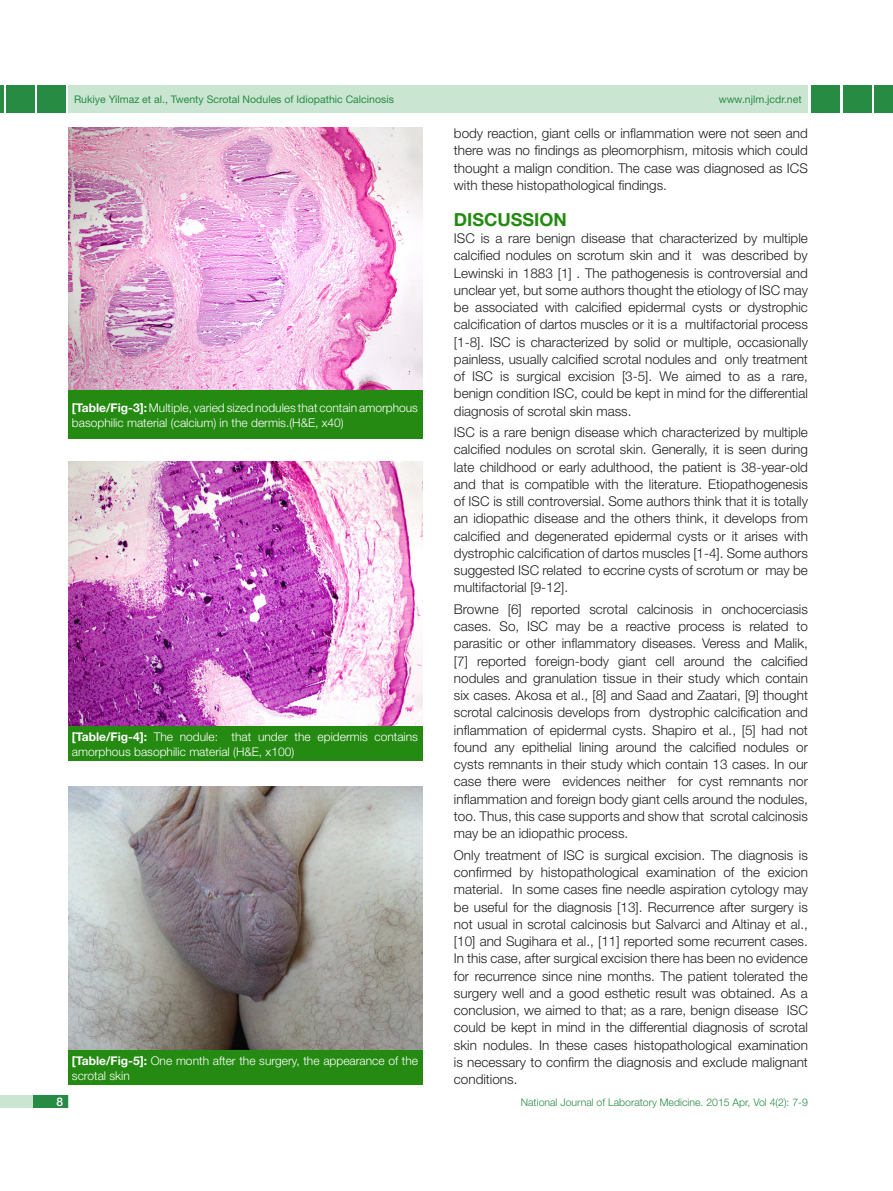
<style>
.page{position:relative;width:893px;height:1191px;background:#fff}
.page>*{position:absolute;margin:0;border:0;box-sizing:border-box;transform-origin:0 0}
.Heading{font:700 18px "Helvetica Neue";color:#248a11}
.Body_Text{font:300 13.5px/17.2px "Helvetica Neue";color:#231f20;text-align:justify}
.Table_text{font:300 12px/15px "Helvetica Neue";color:#fff}
.t1{font:500 12px "Helvetica Neue";color:#fff}
.t2{font:10.5px "Helvetica Neue";color:#288b43}
.t3{font:300 10.5px "Helvetica Neue";color:#288b43}
.s1{font-weight:700}
</style>
<div class="page">
<hr style="left:0;top:85px;width:4px;height:28px;background:#288b43">
<div style="left:6px;top:85px;width:29px;height:28px;background:#288b43"></div>
<div style="left:68px;top:85px;width:740px;height:28px;background:#cae6d3"></div>
<div style="left:875px;top:85px;width:18px;height:28px;background:#288b43"></div>
<div style="left:843px;top:85px;width:29px;height:28px;background:#288b43"></div>
<div style="left:0;top:1095px;width:68px;height:13px;background:#cae6d3"></div>
<div style="left:33px;top:1095px;width:35px;height:13px;background:#288b43"></div>
<div style="left:811px;top:85px;width:29px;height:28px;background:#288b43"></div>
<div style="left:37px;top:85px;width:29px;height:28px;background:#288b43"></div>
<img style="left:68px;top:462px;width:354px;height:264px">
<div style="left:68px;top:726px;width:354px;height:34px;background:#248a11"></div>
<img style="left:68px;top:786px;width:354px;height:264px">
<div style="left:68px;top:1050px;width:354px;height:34px;background:#248a11"></div>
<img style="left:68px;top:128px;width:354px;height:262px">
<div style="left:68px;top:390px;width:354px;height:49px;background:#248a11"></div>
<p class="t2" style="left:74px;top:93px;width:321px">Rukiye Yilmaz et al., Twenty Scrotal Nodules of Idiopathic Calcinosis</p>
<p class="t2" style="left:719px;top:93px;width:85px">www.njlm.jcdr.net</p>
<p class="Table_text" style="left:72px;top:400px;width:348px"><span class="s1">[TABLE/FIG-3]:</span> Multiple, varied sized nodules that contain amorphous basophilic material (calcium) in the dermis.(H&amp;E, x40)</p>
<p class="Table_text" style="left:72px;top:728px;width:348px"><span class="s1">[TABLE/FIG-4]:</span> The nodule: that under the epidermis contains amorphous basophilic material (H&amp;E, x100)</p>
<p class="Table_text" style="left:72px;top:1052px;width:348px"><span class="s1">[TABLE/FIG-5]:</span> One month after the surgery, the appearance of the scrotal skin</p>
<p class="Body_Text" style="left:454px;top:124px;width:355px">body reaction, giant cells or inflammation were not seen and there was no findings as pleomorphism, mitosis which could thought a malign condition. The case was diagnosed as ICS with these histopathological findings.</p>
<p class="Heading" style="left:454px;top:208px;width:115px">DISCUSSION</p>
<p class="Body_Text" style="left:454px;top:229px;width:356px">ISC is a rare benign disease that characterized by multiple calcified nodules on scrotum skin and it was described by Lewinski in 1883 [1] . The pathogenesis is controversial and unclear yet, but some authors thought the etiology of ISC may be associated with calcified epidermal cysts or dystrophic calcification of dartos muscles or it is a multifactorial process [1-8]. ISC is characterized by solid or multiple, occasionally painless, usually calcified scrotal nodules and only treatment of ISC is surgical excision [3-5]. We aimed to as a rare, benign condition ISC, could be kept in mind for the differential diagnosis of scrotal skin mass.</p>
<p class="Body_Text" style="left:454px;top:423px;width:356px">ISC is a rare benign disease which characterized by multiple calcified nodules on scrotal skin. Generally, it is seen during late childhood or early adulthood, the patient is 38-year-old and that is compatible with the literature. Etiopathogenesis of ISC is still controversial. Some authors think that it is totally an idiopathic disease and the others think, it develops from calcified and degenerated epidermal cysts or it arises with dystrophic calcification of dartos muscles [1-4]. Some authors suggested ISC related to eccrine cysts of scrotum or may be multifactorial [9-12].</p>
<p class="Body_Text" style="left:454px;top:600px;width:356px">Browne [6] reported scrotal calcinosis in onchocerciasis cases. So, ISC may be a reactive process is related to parasitic or other inflammatory diseases. Veress and Malik, [7] reported foreign-body giant cell around the calcified nodules and granulation tissue in their study which contain six cases. Akosa et al., [8] and Saad and Zaatari, [9] thought scrotal calcinosis develops from dystrophic calcification and inflammation of epidermal cysts. Shapiro et al., [5] had not found any epithelial lining around the calcified nodules or cysts remnants in their study which contain 13 cases. In our case there were evidences neither for cyst remnants nor inflammation and foreign body giant cells around the nodules, too. Thus, this case supports and show that scrotal calcinosis may be an idiopathic process.</p>
<p class="Body_Text" style="left:454px;top:846px;width:356px">Only treatment of ISC is surgical excision. The diagnosis is confirmed by histopathological examination of the exicion material. In some cases fine needle aspiration cytology may be useful for the diagnosis [13]. Recurrence after surgery is not usual in scrotal calcinosis but Salvarci and Altinay et al., [10] and Sugihara et al., [11] reported some recurrent cases.<br>In this case, after surgical excision there has been no evidence for recurrence since nine months. The patient tolerated the surgery well and a good esthetic result was obtained. As a conclusion, we aimed to that; as a rare, benign disease ISC could be kept in mind in the differential diagnosis of scrotal skin nodules. In these cases histopathological examination is necessary to confirm the diagnosis and exclude malignant conditions.</p>
<p class="t1" style="left:57px;top:1094px;width:8px">8</p>
<p class="t3" style="left:521px;top:1096px;width:289px">National Journal of Laboratory Medicine. 2015 Apr, Vol 4(2): 7-9</p>
</div>
